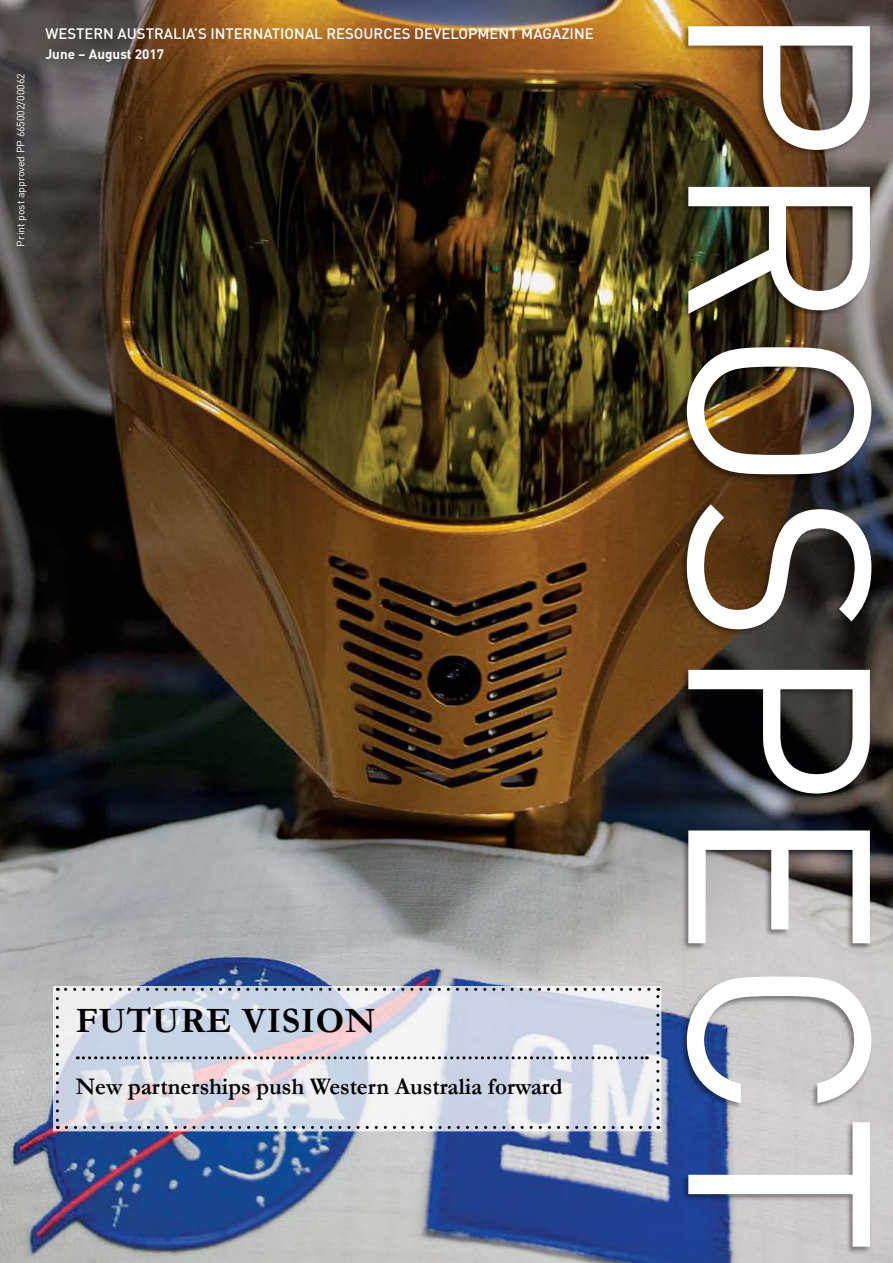
<style>
.page{position:relative;width:893px;height:1263px;background:#fff}
.page>*{position:absolute;margin:0;border:0;box-sizing:border-box;transform-origin:0 0}
.t1{font:700 36px "Garamond";letter-spacing:.02em;color:#000}
.t2{font:700 24px "Garamond";color:#000;scale:.96 1}
.t3{font:500 14.85px "DIN";color:#fff}
.t4{font:700 13.5px "DIN";color:#fff}
.t5{font:10.5px "DIN";color:#fff}
</style>
<div class="page">
<img style="left:0;top:0;width:893px;height:1263px">
<img style="left:679px;top:25px;width:194px;height:1229px">
<img style="left:687px;top:26px;width:184px;height:1221px">
<img style="left:53px;top:986px;width:608px;height:145px">
<img style="left:54px;top:986px;width:298px;height:24px">
<img style="left:53px;top:1055px;width:487px;height:22px">
<svg style="left:56px;top:998px;width:3px;height:131px"></svg>
<svg style="left:66px;top:1126px;width:593px;height:3px"></svg>
<svg style="left:656px;top:988px;width:3px;height:130px"></svg>
<svg style="left:57px;top:988px;width:592px;height:3px"></svg>
<svg style="left:77px;top:1056px;width:570px;height:3px"></svg>
<p class="t5" style="left:14px;top:246px;width:175px;rotate:-90deg">Print post approved PP 665002/00062</p>
<p class="t3" style="left:45px;top:24px;width:550px">WESTERN AUSTRALIA’S INTERNATIONAL RESOURCES DEVELOPMENT MAGAZINE</p>
<p class="t4" style="left:45px;top:45px;width:120px">June – August 2017</p>
<h1 class="t1" style="left:76px;top:999px;width:301px">FUTURE VISION</h1>
<h2 class="t2" style="left:76px;top:1072px;width:508px">New partnerships push Western Australia forward</h2>
</div>
